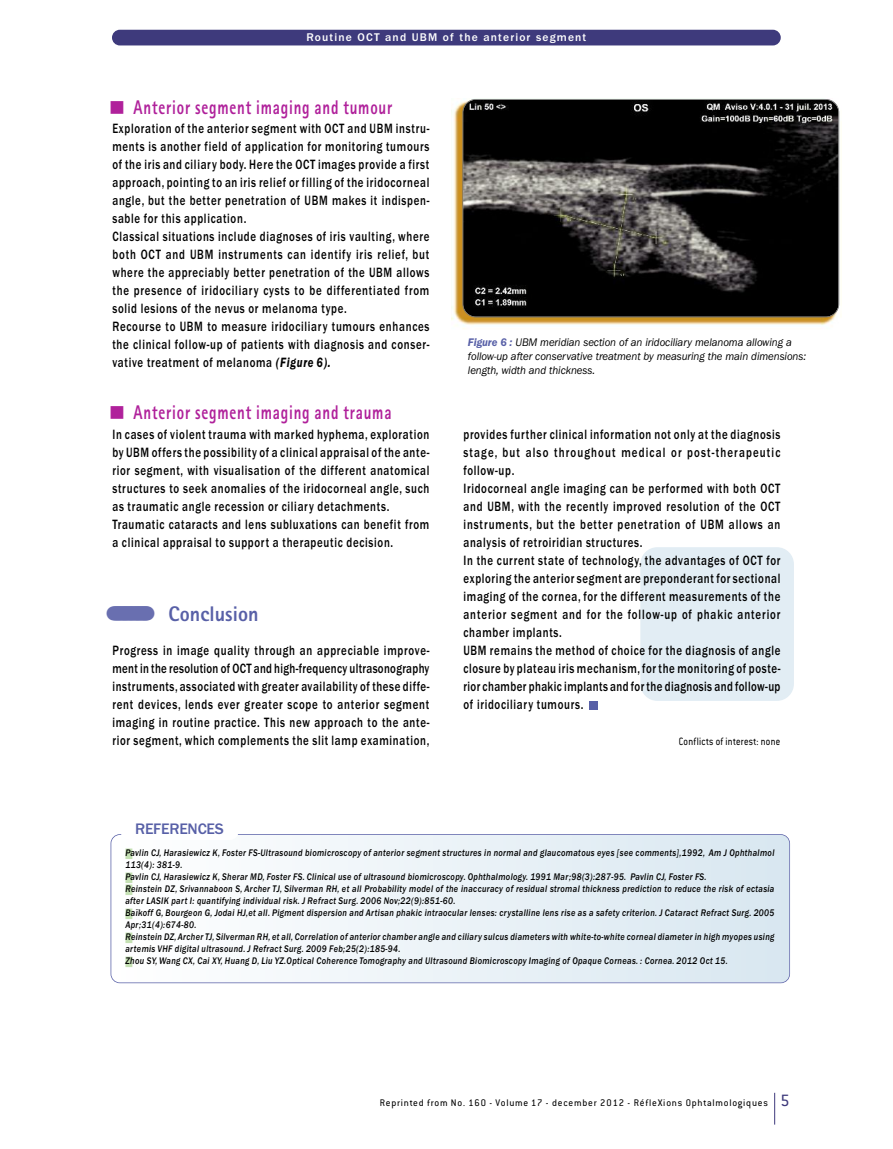
<style>
.page{position:relative;width:893px;height:1149px;background:#fff}
.page>*{position:absolute;margin:0;border:0;box-sizing:border-box;transform-origin:0 0}
.t1{font:800 21.15px "Rotis Sans Serif Std";letter-spacing:.005em;color:#5860a7;scale:.95 1}
.t2{font:800 19.8px "Rotis Sans Serif Std";letter-spacing:.055em;color:#b0219b;scale:.75 1}
.t3{font:500 15.75px "ITC Franklin Gothic Std";letter-spacing:-.01em;color:#5860a7}
.t4{font:500 13.95px/18px "ITC Franklin Gothic Std";letter-spacing:.065em;color:#000;scale:.78 1}
.t5{font:11.7px "Conduit ITC Std";letter-spacing:.035em;color:#000;scale:.85 1}
.t6{font:500 11.55px "ITC Franklin Gothic Std";letter-spacing:.1em;color:#fff}
.t7{font:italic 11.4px/14.2px "ITC Franklin Gothic Std";letter-spacing:-.005em;color:#000;scale:.95 1}
.t8{font:10.5px "Conduit ITC Std";letter-spacing:.075em;color:#000}
.t9{font:9.9px/12px "ITC Franklin Gothic Std Med It";letter-spacing:.04em;color:#000;scale:.85 1}
.s1{font-family:"Lucida Grande";font-weight:400;font-size:37.5px}
.s2{font-weight:600;font-style:italic}
.s3{font-family:"Lucida Grande";font-weight:400;font-size:34.5px;color:#696fb0}
.s4{font-weight:600;color:#5860a7}
.s5{font-size:18px;color:#3e3a7c}
</style>
<div class="page">
<hr style="left:774px;top:1092px;width:1px;height:32px;background:#3e3a7c">
<div style="left:640px;top:547px;width:154px;height:153px;background:#e2edf4;border-radius:17px"></div>
<div style="left:112px;top:30px;width:669px;height:15px;background:#3e3a7c;border-radius:8px"></div>
<div style="left:589px;top:700px;width:8px;height:9px;background:#5860a7"></div>
<div style="left:111px;top:834px;width:678px;height:148px;background:linear-gradient(to right,#fefefe,#d9e7f1);border-radius:9px"></div>
<div style="left:111px;top:834px;width:679px;height:148px;border:2px solid #5860a7;border-radius:9px"></div>
<div style="left:120px;top:821px;width:119px;height:18px;background:#fff;border-radius:9px"></div>
<div style="left:125px;top:848px;width:7px;height:10px;background:#c5e1b4"></div>
<div style="left:125px;top:872px;width:7px;height:10px;background:#c5e1b4"></div>
<div style="left:125px;top:884px;width:7px;height:10px;background:#c5e1b4"></div>
<div style="left:125px;top:908px;width:7px;height:10px;background:#c5e1b4"></div>
<div style="left:125px;top:932px;width:7px;height:10px;background:#c5e1b4"></div>
<div style="left:125px;top:956px;width:7px;height:10px;background:#c5e1b4"></div>
<img style="left:452px;top:98px;width:388px;height:231px">
<img style="left:463px;top:100px;width:375px;height:216px;border-radius:13px">
<div style="left:462px;top:99px;width:377px;height:218px;border:2px solid #707070;border-radius:14px"></div>
<p class="t6" style="left:306px;top:34px;width:281px">Routine OCT and UBM of the anterior segment</p>
<h2 class="t2" style="left:106px;top:100px;width:383px"><span class="s1">■</span> Anterior segment imaging and tumour</h2>
<p class="t4" style="left:112px;top:120px;width:408px">Exploration of the anterior segment with OCT and UBM instru&shy;ments is another field of application for monitoring tumours of the iris and ciliary body. Here the OCT images provide a first approach, pointing to an iris relief or filling of the iridocorneal angle, but the better penetration of UBM makes it indispen&shy;sable for this application.<br>Classical situations include diagnoses of iris vaulting, where both OCT and UBM instruments can identify iris relief, but where the appreciably better penetration of the UBM allows the presence of iridociliary cysts to be differentiated from solid lesions of the nevus or melanoma type.<br>Recourse to UBM to measure iridociliary tumours enhances the clinical follow-up of patients with diagnosis and conser&shy;vative treatment of melanoma <span class="s2">(Figure 6).</span></p>
<h2 class="t2" style="left:106px;top:405px;width:382px"><span class="s1">■</span> Anterior segment imaging and trauma</h2>
<p class="t4" style="left:112px;top:426px;width:408px">In cases of violent trauma with marked hyphema, exploration by UBM offers the possibility of a clinical appraisal of the ante&shy;rior segment, with visualisation of the different anatomical structures to seek anomalies of the iridocorneal angle, such as traumatic angle recession or ciliary detachments.<br>Traumatic cataracts and lens subluxations can benefit from a clinical appraisal to support a therapeutic decision.</p>
<h1 class="t1" style="left:138px;top:605px;width:129px"><span class="s3">●</span> Conclusion</h1>
<p class="t4" style="left:112px;top:642px;width:408px;text-align:justify">Progress in image quality through an appreciable improve&shy;ment in the resolution of OCT and high-frequency ultrasonography instruments, associated with greater availability of these diffe&shy;rent devices, lends ever greater scope to anterior segment imaging in routine practice. This new approach to the ante&shy;rior segment, which complements the slit lamp examination,</p>
<p class="t7" style="left:468px;top:336px;width:357px"><span class="s4">Figure 6 :</span> UBM meridian section of an iridociliary melanoma allowing a follow-up after conservative treatment by measuring the main dimensions: length, width and thickness.</p>
<p class="t4" style="left:463px;top:426px;width:408px">provides further clinical information not only at the diagnosis stage, but also throughout medical or post-therapeutic follow-up.<br>Iridocorneal angle imaging can be performed with both OCT and UBM, with the recently improved resolution of the OCT instruments, but the better penetration of UBM allows an analysis of retroiridian structures.<br>In the current state of technology, the advantages of OCT for exploring the anterior segment are preponderant for sectional imaging of the cornea, for the different measurements of the anterior segment and for the follow-up of phakic anterior chamber implants.<br>UBM remains the method of choice for the diagnosis of angle closure by plateau iris mechanism, for the monitoring of poste&shy;rior chamber phakic implants and for the diagnosis and follow-up of iridociliary tumours.</p>
<p class="t5" style="left:679px;top:737px;width:121px">Conflicts of interest: none</p>
<p class="t3" style="left:135px;top:823px;width:90px">REFERENCES</p>
<p class="t9" style="left:125px;top:847px;width:765px">Pavlin CJ, Harasiewicz K, Foster FS-Ultrasound biomicroscopy of anterior segment structures in normal and glaucomatous eyes [see comments],1992, Am J Ophthalmol 113(4): 381-9.<br>Pavlin CJ, Harasiewicz K, Sherar MD, Foster FS. Clinical use of ultrasound biomicroscopy. Ophthalmology. 1991 Mar;98(3):287-95. Pavlin CJ, Foster FS.<br>Reinstein DZ, Srivannaboon S, Archer TJ, Silverman RH, et all Probability model of the inaccuracy of residual stromal thickness prediction to reduce the risk of ectasia after LASIK part I: quantifying individual risk. J Refract Surg. 2006 Nov;22(9):851-60.<br>Baïkoff G, Bourgeon G, Jodai HJ,et all. Pigment dispersion and Artisan phakic intraocular lenses: crystalline lens rise as a safety criterion. J Cataract Refract Surg. 2005<br>Apr;31(4):674-80.<br>Reinstein DZ,Archer TJ, Silverman RH, et all, Correlation of anterior chamber angle and ciliary sulcus diameters with white-to-white corneal diameter in high myopes using artemis VHF digital ultrasound. J Refract Surg. 2009 Feb;25(2):185-94.<br>Zhou SY, Wang CX, Cai XY, Huang D, Liu YZ.Optical Coherence Tomography and Ultrasound Biomicroscopy Imaging of Opaque Corneas. : Cornea. 2012 Oct 15.</p>
<p class="t8" style="left:380px;top:1099px;width:411px">Reprinted from No. 160 - Volume 17 - december 2012 - RéfleXions Ophtalmologiques <span class="s5">5</span></p>
</div>
